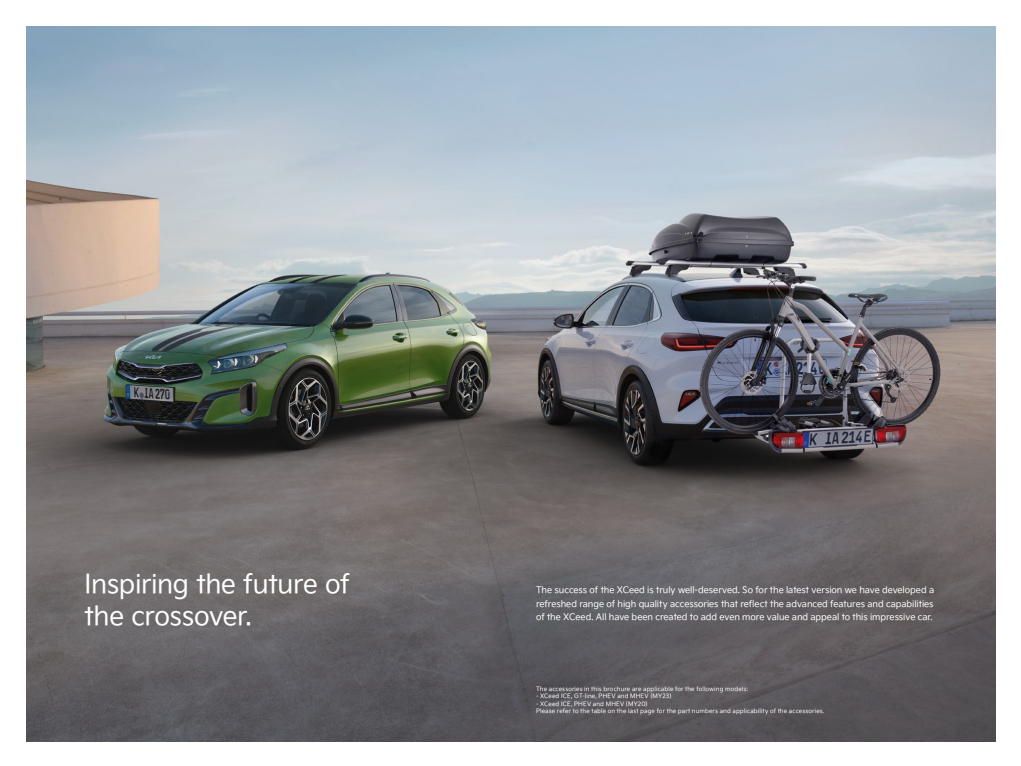
<style>
.page{position:relative;width:1021px;height:766px;background:#fff}
.page>*{position:absolute;margin:0;border:0;box-sizing:border-box;transform-origin:0 0}
.t1{font:26px/31.2px "Kia Signature OTF Regular";letter-spacing:-.015em;color:#fff}
.t2{font:9px/13.3px "Kia Signature OTF Regular";letter-spacing:-.005em;color:#fff;text-align:justify}
.t3{font:6px/7.2px "Kia Signature OTF Regular";letter-spacing:.02em;color:#fff}
</style>
<div class="page">
<img style="left:26px;top:26px;width:969px;height:715px">
<h1 class="t1" style="left:85px;top:567px;width:267px">Inspiring the future of the crossover.</h1>
<p class="t2" style="left:536px;top:583px;width:399px">The success of the XCeed is truly well-deserved. So for the latest version we have developed a refreshed range of high quality accessories that reflect the advanced features and capabilities of the XCeed. All have been created to add even more value and appeal to this impressive car.</p>
<p class="t3" style="left:536px;top:685px;width:214px">The accessories in this brochure are applicable for the following models:</p>
<p class="t3" style="left:536px;top:692px;width:137px">- XCeed ICE, GT-line, PHEV and MHEV (MY23)</p>
<p class="t3" style="left:536px;top:699px;width:290px">- XCeed ICE, PHEV and MHEV (MY20)<br>Please refer to the table on the last page for the part numbers and applicability of the accessories.</p>
</div>
